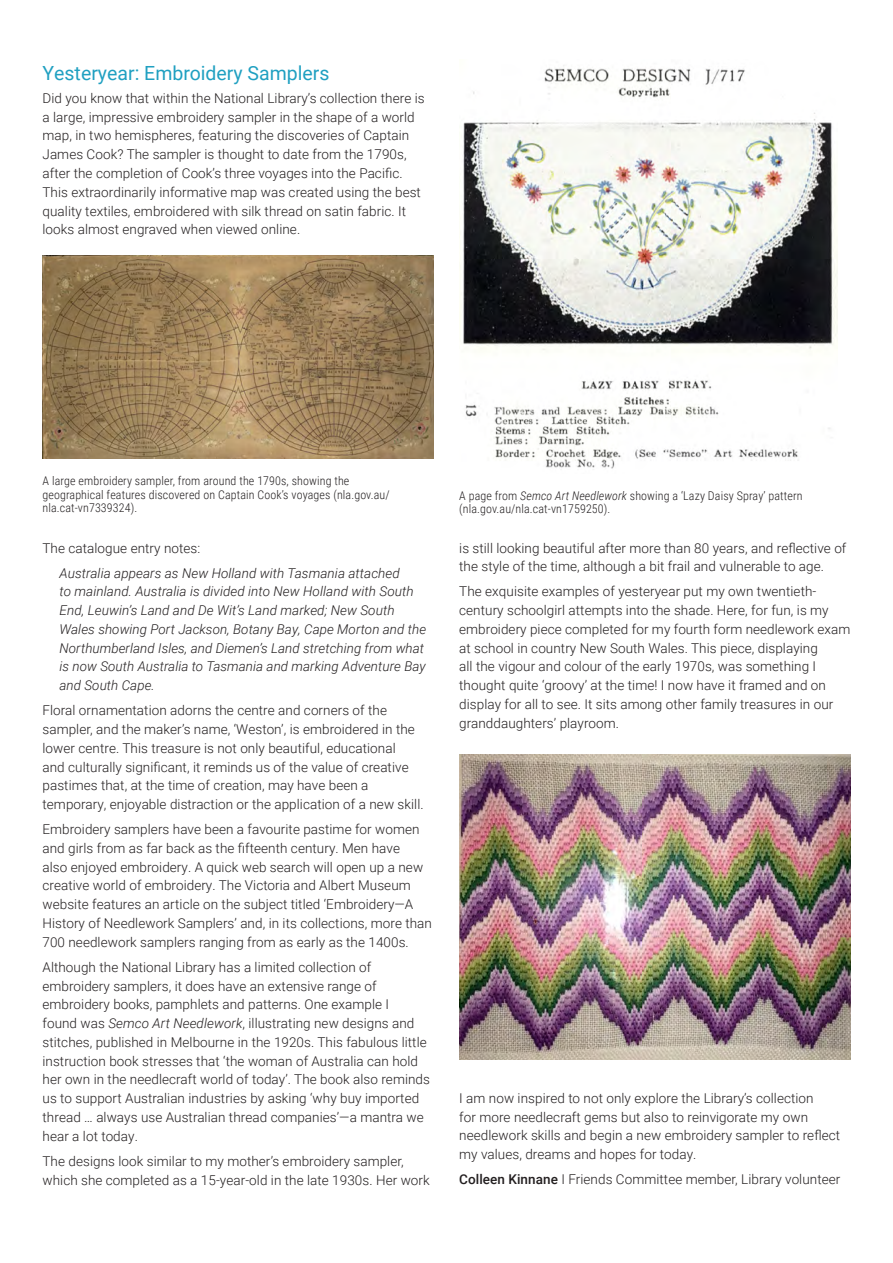
<style>
.page{position:relative;width:893px;height:1263px;background:#fff}
.page>*{position:absolute;margin:0;border:0;box-sizing:border-box;transform-origin:0 0}
.article_headings{font:19.5px "Roboto";color:#20a0c1}
.body_text{font:300 13.5px/18.8px "Roboto";letter-spacing:.005em;color:#231f20}
.body_text-2{font:italic 300 13.5px/18.8px "Roboto";letter-spacing:.005em;color:#231f20}
.caption{font:300 12px/13.5px "Roboto Condensed";letter-spacing:.01em;color:#231f20}
.s1{font-style:italic}
.s2{font-weight:500}
</style>
<div class="page">
<img style="left:43px;top:256px;width:391px;height:203px">
<img style="left:459px;top:65px;width:379px;height:404px">
<img style="left:459px;top:755px;width:391px;height:305px">
<p class="article_headings" style="left:43px;top:59px;width:288px">Yesteryear: Embroidery Samplers</p>
<p class="body_text" style="left:43px;top:88px;width:384px">Did you know that within the National Library’s collection there is a large, impressive embroidery sampler in the shape of a world map, in two hemispheres, featuring the discoveries of Captain James Cook? The sampler is thought to date from the 1790s, after the completion of Cook’s three voyages into the Pacific.<br>This extraordinarily informative map was created using the best quality textiles, embroidered with silk thread on satin fabric. It looks almost engraved when viewed online.</p>
<p class="caption" style="left:43px;top:473px;width:349px">A large embroidery sampler, from around the 1790s, showing the geographical features discovered on Captain Cook’s voyages (nla.gov.au/ nla.cat-vn7339324).</p>
<p class="body_text" style="left:43px;top:538px;width:159px">The catalogue entry notes:</p>
<p class="body_text-2" style="left:60px;top:563px;width:368px">Australia appears as New Holland with Tasmania attached<br>to mainland. Australia is divided into New Holland with South End, Leuwin’s Land and De Wit’s Land marked; New South Wales showing Port Jackson, Botany Bay, Cape Morton and the Northumberland Isles, and Diemen’s Land stretching from what is now South Australia to Tasmania and marking Adventure Bay and South Cape.</p>
<p class="body_text" style="left:43px;top:701px;width:383px">Floral ornamentation adorns the centre and corners of the sampler, and the maker’s name, ‘Weston’, is embroidered in the lower centre. This treasure is not only beautiful, educational<br>and culturally significant, it reminds us of the value of creative pastimes that, at the time of creation, may have been a temporary, enjoyable distraction or the application of a new skill.</p>
<p class="body_text" style="left:43px;top:819px;width:391px">Embroidery samplers have been a favourite pastime for women and girls from as far back as the fifteenth century. Men have<br>also enjoyed embroidery. A quick web search will open up a new creative world of embroidery. The Victoria and Albert Museum website features an article on the subject titled ‘Embroidery—A History of Needlework Samplers’ and, in its collections, more than 700 needlework samplers ranging from as early as the 1400s.</p>
<p class="body_text" style="left:43px;top:957px;width:389px">Although the National Library has a limited collection of embroidery samplers, it does have an extensive range of embroidery books, pamphlets and patterns. One example I<br>found was <span class="s1">Semco Art Needlework</span>, illustrating new designs and stitches, published in Melbourne in the 1920s. This fabulous little instruction book stresses that ‘the woman of Australia can hold her own in the needlecraft world of today’. The book also reminds us to support Australian industries by asking ‘why buy imported thread … always use Australian thread companies’—a mantra we hear a lot today.</p>
<p class="body_text" style="left:43px;top:1151px;width:389px">The designs look similar to my mother’s embroidery sampler, which she completed as a 15-year-old in the late 1930s. Her work</p>
<p class="caption" style="left:459px;top:488px;width:345px">A page from <span class="s1">Semco Art Needlework</span> showing a ‘Lazy Daisy Spray’ pattern (nla.gov.au/nla.cat-vn1759250).</p>
<p class="body_text" style="left:459px;top:538px;width:389px">is still looking beautiful after more than 80 years, and reflective of the style of the time, although a bit frail and vulnerable to age.</p>
<p class="body_text" style="left:459px;top:582px;width:393px">The exquisite examples of yesteryear put my own twentieth&shy;century schoolgirl attempts into the shade. Here, for fun, is my embroidery piece completed for my fourth form needlework exam at school in country New South Wales. This piece, displaying<br>all the vigour and colour of the early 1970s, was something I thought quite ‘groovy’ at the time! I now have it framed and on display for all to see. It sits among other family treasures in our granddaughters’ playroom.</p>
<p class="body_text" style="left:459px;top:1088px;width:382px">I am now inspired to not only explore the Library’s collection<br>for more needlecraft gems but also to reinvigorate my own needlework skills and begin a new embroidery sampler to reflect my values, dreams and hopes for today.</p>
<p class="body_text" style="left:459px;top:1169px;width:383px"><span class="s2">Colleen Kinnane</span> I Friends Committee member, Library volunteer</p>
</div>
